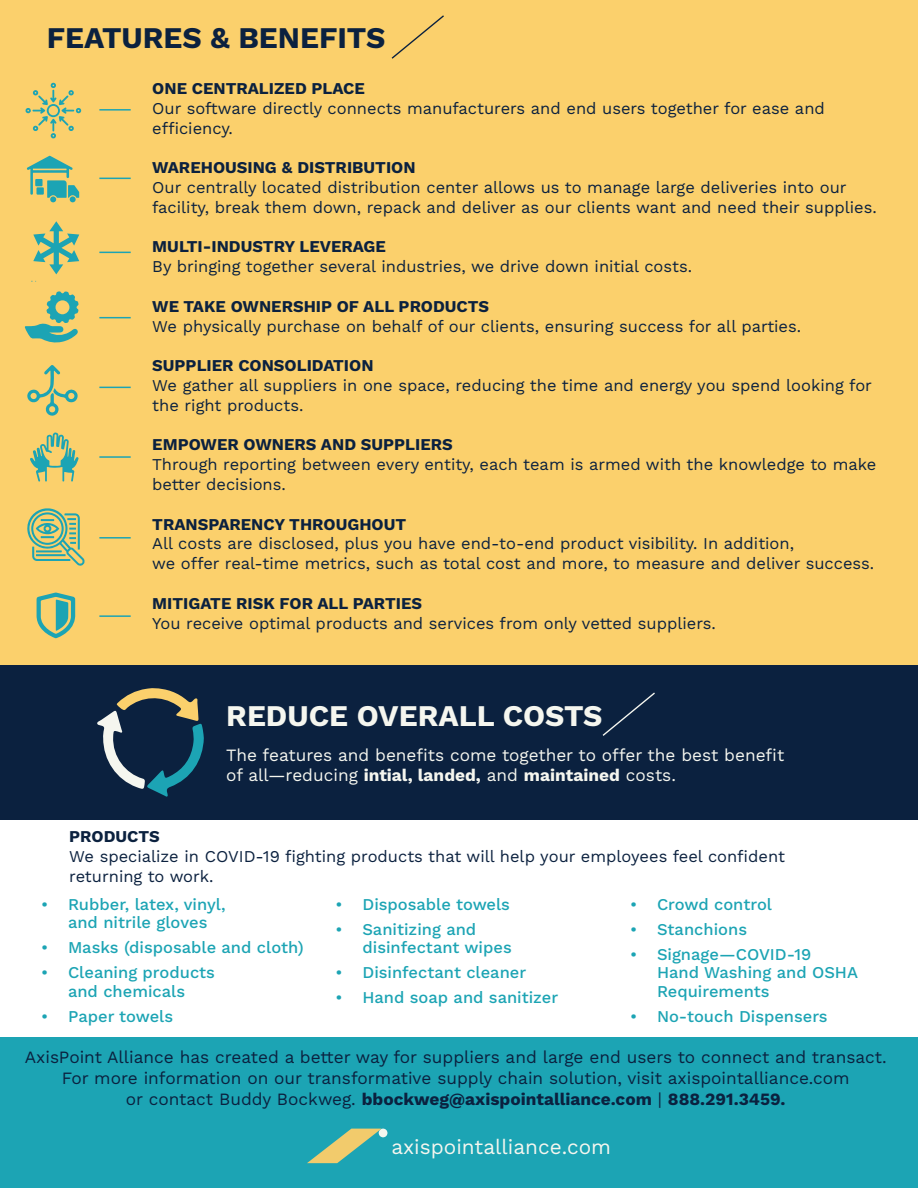
<style>
.page{position:relative;width:918px;height:1188px;background:#fff}
.page>*{position:absolute;margin:0;border:0;box-sizing:border-box;transform-origin:0 0}
.t1{font:700 30px "Work Sans";color:#f5f6ef}
.t2{font:700 30px "Work Sans";color:#0b213f}
.t3{font:20.85px "Work Sans";color:#f5f6ef}
.t4{font:17.25px/20.7px "Work Sans";color:#0b213f;text-align:center}
.t5{font:17.25px/20.7px "Work Sans";color:#f5f6ef}
.t6{font:16.5px/19.8px "Work Sans";color:#0b213f}
.t7{font:500 16.5px/18.3px "Work Sans";color:#1ca4b4;text-align:center}
.t8{font:700 16.5px "Work Sans";color:#0b213f}
.s1{font-weight:700}
</style>
<div class="page">
<div style="left:0;top:1038px;width:918px;height:150px;background:#1ca4b4"></div>
<div style="left:0;top:0;width:918px;height:673px;background:#fbd06c"></div>
<svg style="left:392px;top:15px;width:52px;height:44px"></svg>
<div style="left:379px;top:1129px;width:8px;height:8px;background:#f5f6ef;border-radius:50%"></div>
<svg style="left:307px;top:1129px;width:75px;height:34px"></svg>
<hr style="left:99px;top:109px;width:32px;height:2px;background:#1ca4b4">
<hr style="left:99px;top:317px;width:32px;height:1px;background:#1ca4b4">
<hr style="left:99px;top:252px;width:32px;height:1px;background:#1ca4b4">
<hr style="left:99px;top:178px;width:32px;height:1px;background:#1ca4b4">
<hr style="left:99px;top:387px;width:32px;height:1px;background:#1ca4b4">
<hr style="left:99px;top:456px;width:32px;height:2px;background:#1ca4b4">
<hr style="left:99px;top:537px;width:32px;height:2px;background:#1ca4b4">
<hr style="left:99px;top:615px;width:32px;height:2px;background:#1ca4b4">
<svg style="left:26px;top:83px;width:55px;height:55px"></svg>
<svg style="left:25px;top:291px;width:54px;height:52px"></svg>
<svg style="left:27px;top:365px;width:51px;height:51px"></svg>
<svg style="left:30px;top:432px;width:49px;height:50px"></svg>
<svg style="left:27px;top:508px;width:57px;height:58px"></svg>
<svg style="left:37px;top:593px;width:39px;height:45px"></svg>
<svg style="left:33px;top:221px;width:46px;height:53px"></svg>
<div style="left:0;top:665px;width:918px;height:155px;background:#0b213f"></div>
<svg style="left:603px;top:692px;width:52px;height:44px"></svg>
<svg style="left:97px;top:688px;width:107px;height:109px"></svg>
<svg style="left:27px;top:156px;width:52px;height:46px"></svg>
<p class="t2" style="left:47px;top:15px;width:340px">FEATURES &amp; BENEFITS</p>
<p class="t8" style="left:152px;top:76px;width:214px">ONE CENTRALIZED PLACE</p>
<p class="t6" style="left:152px;top:98px;width:674px">Our software directly connects manufacturers and end users together for ease and efficiency.</p>
<p class="t8" style="left:152px;top:155px;width:265px">WAREHOUSING &amp; DISTRIBUTION</p>
<p class="t6" style="left:152px;top:177px;width:726px">Our centrally located distribution center allows us to manage large deliveries into our facility, break them down, repack and deliver as our clients want and need their supplies.</p>
<p class="t8" style="left:152px;top:234px;width:235px">MULTI-INDUSTRY LEVERAGE</p>
<p class="t6" style="left:152px;top:256px;width:541px">By bringing together several industries, we drive down initial costs.</p>
<p class="t8" style="left:152px;top:294px;width:338px">WE TAKE OWNERSHIP OF ALL PRODUCTS</p>
<p class="t6" style="left:152px;top:315px;width:650px">We physically purchase on behalf of our clients, ensuring success for all parties.</p>
<p class="t8" style="left:152px;top:353px;width:223px">SUPPLIER CONSOLIDATION</p>
<p class="t6" style="left:152px;top:375px;width:721px">We gather all suppliers in one space, reducing the time and energy you spend looking for the right products.</p>
<p class="t8" style="left:152px;top:432px;width:302px">EMPOWER OWNERS AND SUPPLIERS</p>
<p class="t6" style="left:152px;top:454px;width:726px">Through reporting between every entity, each team is armed with the knowledge to make better decisions.</p>
<p class="t8" style="left:152px;top:512px;width:255px">TRANSPARENCY THROUGHOUT</p>
<p class="t6" style="left:152px;top:533px;width:724px">All costs are disclosed, plus you have end-to-end product visibility. In addition,<br>we offer real-time metrics, such as total cost and more, to measure and deliver success.</p>
<p class="t8" style="left:152px;top:591px;width:271px">MITIGATE RISK FOR ALL PARTIES</p>
<p class="t6" style="left:152px;top:612px;width:565px">You receive optimal products and services from only vetted suppliers.</p>
<p class="t1" style="left:226px;top:693px;width:378px">REDUCE OVERALL COSTS</p>
<p class="t5" style="left:226px;top:744px;width:559px">The features and benefits come together to offer the best benefit of all—reducing <span class="s1">intial, landed,</span> and <span class="s1">maintained</span> costs.</p>
<p class="t8" style="left:69px;top:824px;width:92px">PRODUCTS</p>
<p class="t6" style="left:69px;top:846px;width:717px">We specialize in COVID-19 fighting products that will help your employees feel confident returning to work.</p>
<p class="t7" style="left:41px;top:895px;width:186px">• Rubber, latex, vinyl, and nitrile gloves</p>
<p class="t7" style="left:41px;top:938px;width:264px">• Masks (disposable and cloth)</p>
<p class="t7" style="left:41px;top:963px;width:175px">• Cleaning products and chemicals</p>
<p class="t7" style="left:41px;top:1006px;width:134px">• Paper towels</p>
<p class="t7" style="left:630px;top:895px;width:144px">• Crowd control</p>
<p class="t7" style="left:630px;top:920px;width:119px">• Stanchions</p>
<p class="t7" style="left:657px;top:945px;width:203px;text-align:left;text-indent:-27px">• Signage—COVID-19<br>Hand Washing and OSHA<br>Requirements</p>
<p class="t7" style="left:630px;top:1006px;width:199px">• No-touch Dispensers</p>
<p class="t4" style="left:25px;top:1046px;width:863px">AxisPoint Alliance has created a better way for suppliers and large end users to connect and transact.<br>For more information on our transformative supply chain solution, visit axispointalliance.com<br>or contact Buddy Bockweg. <span class="s1">bbockweg@axispointalliance.com</span> | <span class="s1">888.291.3459.</span></p>
<p class="t3" style="left:391px;top:1131px;width:221px">axispointalliance.com</p>
<p class="t7" style="left:336px;top:895px;width:176px">• Disposable towels</p>
<p class="t7" style="left:363px;top:920px;width:151px;text-align:left;text-indent:-27px">• Sanitizing and disinfectant wipes</p>
<p class="t7" style="left:336px;top:963px;width:192px">• Disinfectant cleaner</p>
<p class="t7" style="left:336px;top:988px;width:224px">• Hand soap and sanitizer</p>
</div>
